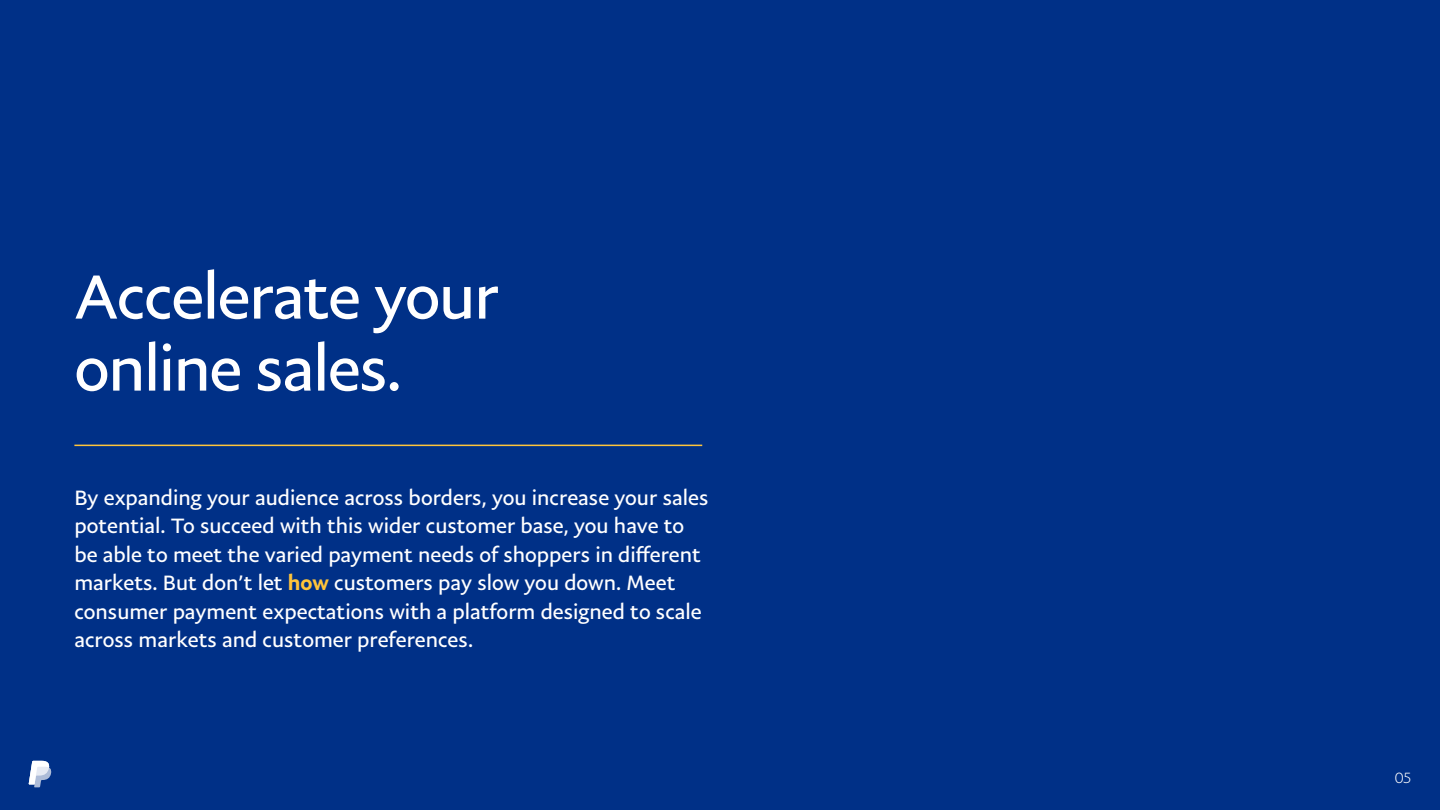
<style>
.page{position:relative;width:1440px;height:810px;background:#003087}
.page>*{position:absolute;margin:0;border:0;box-sizing:border-box;transform-origin:0 0}
.t1{font:63px/72px "Pay Pal Sans Big";letter-spacing:-.02em;color:#fff}
.t2{font:21px/28.5px "Pay Pal Sans Big";color:#fff}
.t3{font:300 15px "Pay Pal Sans Big";color:#fff}
.s1{font-weight:500;color:#ffc43a}
</style>
<div class="page">
<hr style="left:74px;top:445px;width:628px;height:1px;background:#ffc43a">
<svg style="left:29px;top:761px;width:22px;height:26px"></svg>
<h1 class="t1" style="left:74px;top:259px;width:426px">Accelerate your online sales.</h1>
<p class="t2" style="left:74px;top:483px;width:636px">By expanding your audience across borders, you increase your sales potential. To succeed with this wider customer base, you have to be able to meet the varied payment needs of shoppers in different markets. But don’t let <span class="s1">how</span> customers pay slow you down. Meet consumer payment expectations with a platform designed to scale across markets and customer preferences.</p>
<p class="t3" style="left:1395px;top:768px;width:18px">05</p>
</div>
